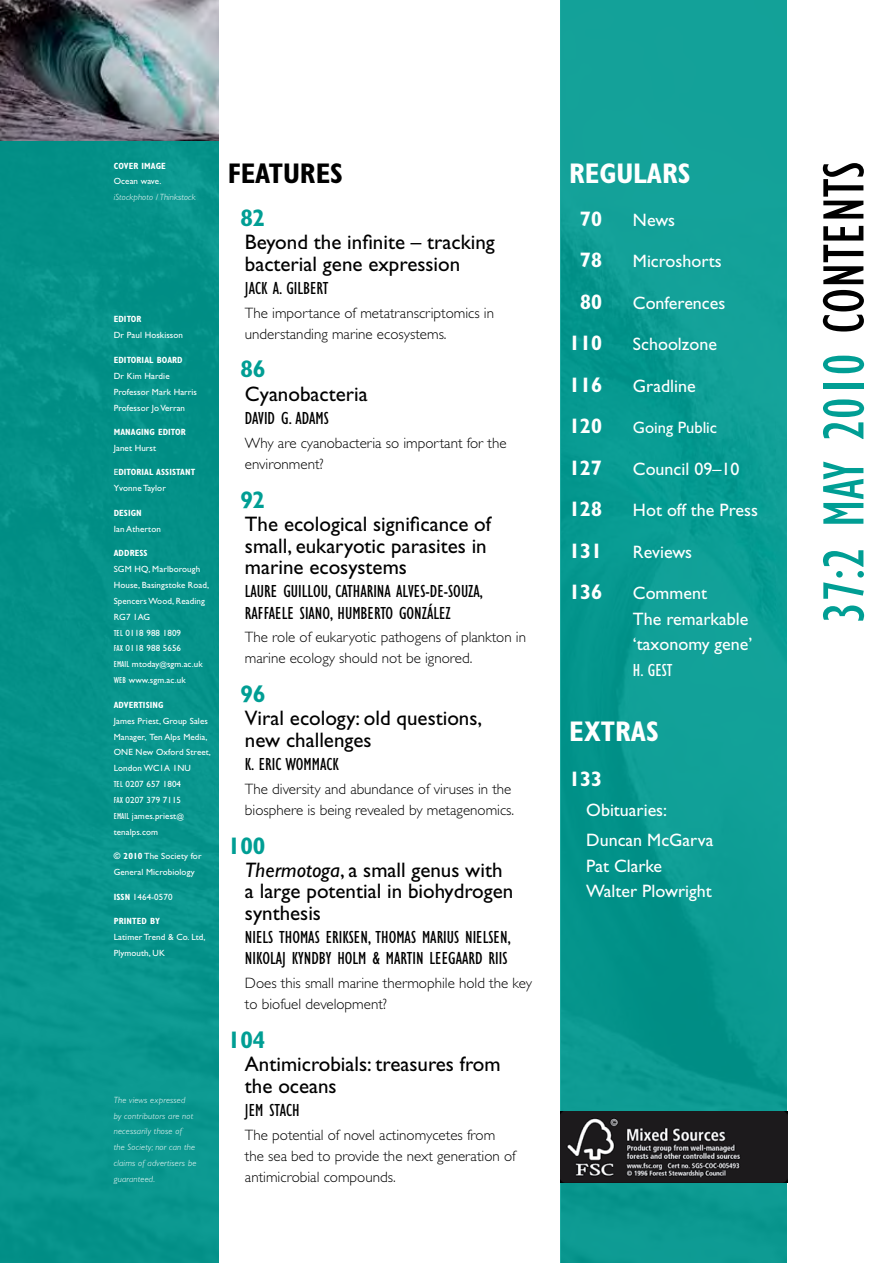
<style>
.page{position:relative;width:893px;height:1263px;background:#fff}
.page>*{position:absolute;margin:0;border:0;box-sizing:border-box;transform-origin:0 0}
.t1{font:condensed 60px "Gill Sans";color:#009e94}
.t2{font:700 condensed 28.5px "Gill Sans";color:#fff}
.t3{font:700 condensed 28.5px "Gill Sans";color:#000}
.t4{font:700 condensed 24px "Gill Sans";color:#009e94}
.t5{font:21px/21.3px "Gill Sans";color:#000}
.t6{font:700 condensed 21px "Gill Sans";color:#fff}
.t7{font:condensed 18px/21.3px "Gill Sans";color:#000}
.t8{font:18px/25.5px "Gill Sans";color:#fff}
.t9{font:condensed 18px "Gill Sans";color:#fff}
.t10{font:16.5px "Gill Sans";color:#fff}
.t11{font:300 15px/21.3px "Gill Sans";color:#000}
.t12{font:9px/15.9px "Gill Sans";letter-spacing:.01em;color:#fff}
.t13{font:italic 300 9px/15.9px "Gill Sans";letter-spacing:.02em;color:#fff}
.t14{font:700 condensed 9px/15.9px "Gill Sans";letter-spacing:.01em;color:#fff}
.s1{font-weight:400;font-stretch:normal}
.s2{font-stretch:condensed}
.s3{font-size:7.5px}
.s4{font-weight:700;font-stretch:condensed}
.s5{font-style:italic}
.s6{color:#000}
</style>
<div class="page">
<div style="left:560px;top:0;width:228px;height:1263px;background:linear-gradient(to bottom,#12a299,#06948c)"></div>
<div style="left:0;top:0;width:219px;height:1263px;background:#06938a"></div>
<img style="left:0;top:0;width:219px;height:140px">
<img style="left:560px;top:1111px;width:228px;height:71px">
<p class="t14" style="left:114px;top:157px;width:54px">COVER IMAGE</p>
<p class="t12" style="left:114px;top:173px;width:49px">Ocean wave.</p>
<p class="t13" style="left:114px;top:189px;width:83px">iStockphoto / Thinkstock</p>
<p class="t14" style="left:114px;top:311px;width:28px">EDITOR</p>
<p class="t12" style="left:114px;top:327px;width:71px">Dr Paul Hoskisson</p>
<p class="t14" style="left:114px;top:352px;width:71px">EDITORIAL BOARD</p>
<p class="t12" style="left:114px;top:368px;width:85px">Dr Kim Hardie<br>Professor Mark Harris<br>Professor Jo Verran</p>
<p class="t14" style="left:114px;top:424px;width:72px">MANAGING EDITOR</p>
<p class="t12" style="left:114px;top:440px;width:44px">Janet Hurst</p>
<p class="t14" style="left:114px;top:464px;width:82px"><span class="s1">E</span>DITORIAL ASSISTANT<br><span class="s1">Yvonne Taylor</span></p>
<p class="t14" style="left:114px;top:504px;width:30px">DESIGN</p>
<p class="t12" style="left:114px;top:520px;width:49px">Ian Atherton</p>
<p class="t14" style="left:114px;top:545px;width:35px">ADDRESS</p>
<p class="t12" style="left:114px;top:561px;width:97px">SGM HQ, Marlborough<br>House, Basingstoke Road,<br>Spencers Wood, Reading<br>RG7 1AG<br><span class="s2">TEL</span> 0118 988 1809<br><span class="s2">FAX</span> 0118 988 5656<br><span class="s2">EMAIL</span> mtoday<span class="s3">@</span>sgm.ac.uk<br><span class="s2">WE B</span> www.sgm.ac.uk</p>
<p class="t14" style="left:114px;top:697px;width:51px">ADVERTISING</p>
<p class="t12" style="left:114px;top:713px;width:99px">James Priest, Group Sales<br>Manager, Ten Alps Media,<br>ONE New Oxford Street,<br>London WC1A 1NU<br><span class="s2">TEL</span> 0207 657 1804<br><span class="s2">FAX</span> 0207 379 7115<br><span class="s2">EMAIL</span> james.priest<span class="s3">@ </span>tenalps.com</p>
<p class="t12" style="left:114px;top:848px;width:89px"><span class="s4">© 2010</span> The Society for<br>General Microbiology</p>
<p class="t14" style="left:114px;top:889px;width:5px">ISSN</p>
<p class="t12" style="left:133px;top:889px;width:41px">1464-0570</p>
<p class="t14" style="left:114px;top:913px;width:48px">PRINTED BY</p>
<p class="t12" style="left:114px;top:929px;width:93px">Latimer Trend &amp; Co. Ltd,<br>Plymouth, UK</p>
<p class="t13" style="left:114px;top:1092px;width:84px">The views expressed<br>by contributors are not necessarily those of<br>the Society; nor can the claims of advertisers be guaranteed.</p>
<h2 class="t3" style="left:228px;top:157px;width:117px">FEATURES</h2>
<h3 class="t4" style="left:240px;top:203px;width:27px">82</h3>
<h3 class="t5" style="left:245px;top:232px;width:251px">Beyond the infinite – tracking bacterial gene expression</h3>
<h3 class="t7" style="left:245px;top:278px;width:85px">JACK A. GILBERT</h3>
<h3 class="t11" style="left:245px;top:302px;width:251px">The importance of metatranscriptomics in understanding marine ecosystems.</h3>
<h3 class="t4" style="left:240px;top:355px;width:27px">86</h3>
<h3 class="t5" style="left:245px;top:383px;width:124px">Cyanobacteria</h3>
<h3 class="t7" style="left:245px;top:408px;width:85px">DAVID G. ADAMS</h3>
<h3 class="t11" style="left:245px;top:432px;width:263px">Why are cyanobacteria so important for the environment?</h3>
<h3 class="t4" style="left:240px;top:485px;width:27px">92</h3>
<h3 class="t5" style="left:245px;top:513px;width:248px">The ecological significance of small, eukaryotic parasites in marine ecosystems</h3>
<h3 class="t7" style="left:245px;top:581px;width:240px">LAURE GUILLOU, CATHARINA ALVES-DE-SOUZA,<br>RAFFAELE SIANO, HUMBERTO GONZÁLEZ</h3>
<h3 class="t11" style="left:245px;top:626px;width:283px">The role of eukaryotic pathogens of plankton in marine ecology should not be ignored.</h3>
<h3 class="t4" style="left:240px;top:679px;width:27px">96</h3>
<h3 class="t5" style="left:245px;top:708px;width:239px">Viral ecology: old questions, new challenges</h3>
<h3 class="t7" style="left:245px;top:754px;width:60px">K. ERIC WOMMACK</h3>
<h3 class="t11" style="left:245px;top:778px;width:271px">The diversity and abundance of viruses in the biosphere is being revealed by metagenomics.</h3>
<h3 class="t4" style="left:228px;top:831px;width:39px">100</h3>
<h3 class="t5" style="left:245px;top:859px;width:270px"><span class="s5">Thermotoga</span>, a small genus with a large potential in biohydrogen synthesis</h3>
<h3 class="t7" style="left:245px;top:927px;width:56px">NIELS THOMAS</h3>
<h3 class="t7" style="left:326px;top:927px;width:71px">ERIKSEN, THOMAS</h3>
<h3 class="t7" style="left:422px;top:927px;width:7px">MARIUS</h3>
<h3 class="t7" style="left:465px;top:927px;width:47px">NIELSEN,</h3>
<h3 class="t7" style="left:245px;top:948px;width:7px">NIKOLAJ</h3>
<h3 class="t7" style="left:292px;top:948px;width:102px">KYNDBY HOLM &amp; MARTIN</h3>
<h3 class="t7" style="left:430px;top:948px;width:34px">LEEGAARD</h3>
<h3 class="t7" style="left:489px;top:948px;width:6px">RIIS</h3>
<h3 class="t11" style="left:245px;top:972px;width:289px">Does this small marine thermophile hold the key to biofuel development?</h3>
<h3 class="t4" style="left:228px;top:1025px;width:39px">104</h3>
<h3 class="t5" style="left:245px;top:1053px;width:257px">Antimicrobials: treasures from the oceans</h3>
<h3 class="t7" style="left:245px;top:1100px;width:56px">JEM STACH</h3>
<h3 class="t11" style="left:245px;top:1124px;width:272px">The potential of novel actinomycetes from the sea bed to provide the next generation of antimicrobial compounds.</h3>
<h2 class="t2" style="left:569px;top:157px;width:123px">REGULARS</h2>
<h3 class="t6" style="left:580px;top:206px;width:23px">70</h3>
<h3 class="t8" style="left:633px;top:207px;width:44px">News</h3>
<h3 class="t6" style="left:580px;top:247px;width:23px">78</h3>
<h3 class="t8" style="left:633px;top:248px;width:90px">Microshorts</h3>
<h3 class="t6" style="left:580px;top:289px;width:23px">80</h3>
<h3 class="t8" style="left:633px;top:290px;width:94px">Conferences</h3>
<h3 class="t6" style="left:569px;top:330px;width:34px">110</h3>
<h3 class="t8" style="left:633px;top:331px;width:86px">Schoolzone</h3>
<h3 class="t6" style="left:569px;top:372px;width:34px">116</h3>
<h3 class="t8" style="left:633px;top:373px;width:64px">Gradline</h3>
<h3 class="t6" style="left:569px;top:413px;width:34px">120</h3>
<h3 class="t10" style="left:633px;top:418px;width:86px">Going Public</h3>
<h3 class="t6" style="left:569px;top:455px;width:34px">127</h3>
<h3 class="t8" style="left:633px;top:456px;width:108px">Council 09–10</h3>
<h3 class="t6" style="left:569px;top:496px;width:34px">128</h3>
<h3 class="t8" style="left:633px;top:497px;width:127px">Hot off the Press</h3>
<h3 class="t6" style="left:569px;top:538px;width:34px">131</h3>
<h3 class="t8" style="left:633px;top:539px;width:61px">Reviews</h3>
<h3 class="t6" style="left:569px;top:579px;width:34px">136</h3>
<h3 class="t8" style="left:633px;top:580px;width:121px">Comment<br>The remarkable ‘taxonomy gene’</h3>
<h3 class="t9" style="left:633px;top:660px;width:41px">H. GEST</h3>
<h2 class="t2" style="left:569px;top:714px;width:77px">EXTRAS</h2>
<h3 class="t6" style="left:569px;top:767px;width:34px">133</h3>
<h3 class="t8" style="left:586px;top:795px;width:129px;line-height:29.7px">Obituaries:<br>Duncan McGarva</h3>
<h3 class="t8" style="left:586px;top:853px;width:127px">Pat Clarke<br>Walter Plowright</h3>
<h1 class="t1" style="left:811px;top:623px;width:458px;rotate:-90deg">37:2 MAY 2010 <span class="s6">CONTENTS</span></h1>
</div>
